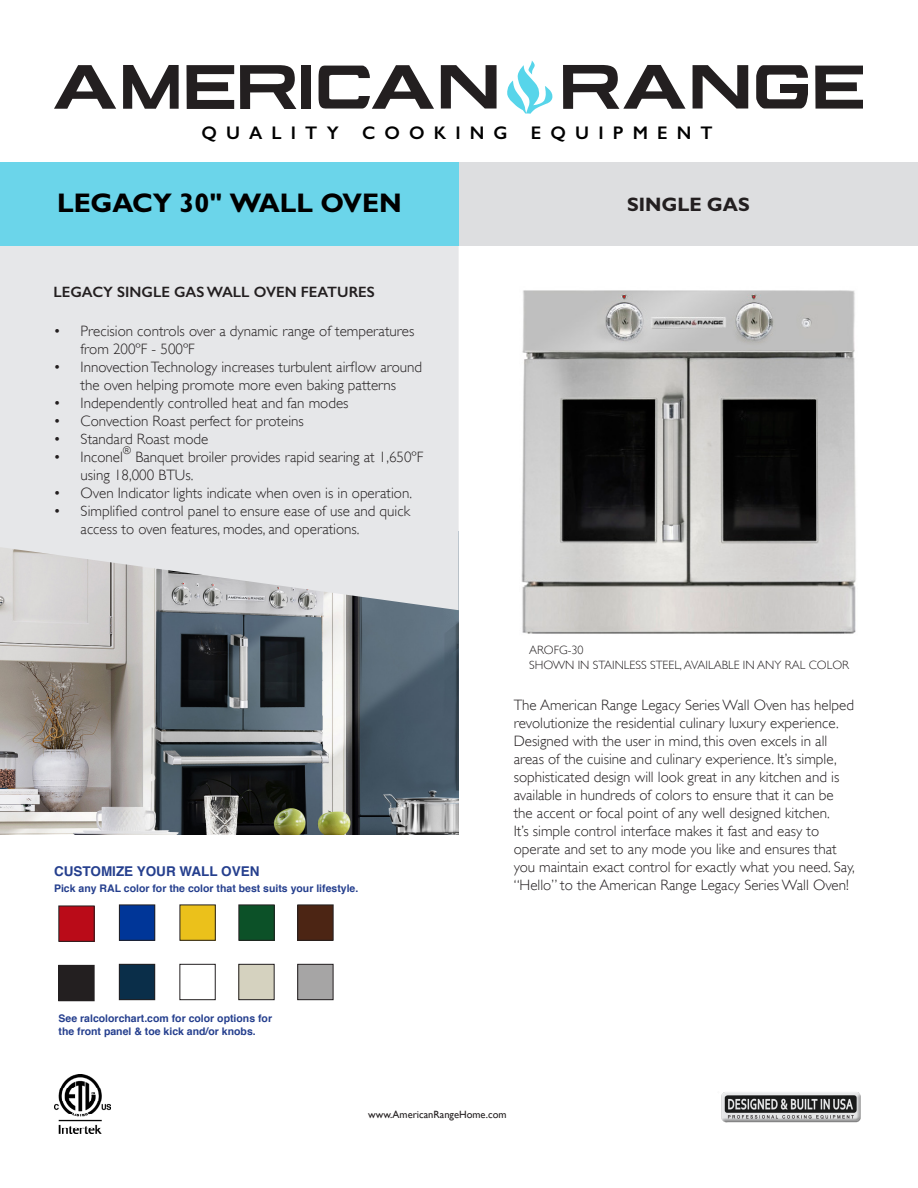
<style>
.page{position:relative;width:918px;height:1188px;background:#fff}
.page>*{position:absolute;margin:0;border:0;box-sizing:border-box;transform-origin:0 0}
.t1{font:700 27px "Gill Sans MT Pro";color:#000}
.t2{font:700 19.5px "Gill Sans MT Pro";color:#231f20}
.t3{font:600 18.3px "Gill Sans";letter-spacing:.5em;color:#000}
.t4{font:300 15px/18px "Gill Sans";color:#231f20}
.t5{font:600 15px "Gill Sans";color:#231f20}
.t6{font:700 13.5px "Helvetica";color:#253f8e}
.t7{font:300 12px "Gill Sans";color:#231f20}
.t8{font:700 10.5px/12.6px "Helvetica";color:#253f8e}
.t9{font:10.5px "Gill Sans";color:#231f20}
.t10{font:300 10.5px "Gill Sans";color:#231f20}
</style>
<div class="page">
<svg style="left:693px;top:65px;width:55px;height:44px"></svg>
<svg style="left:240px;top:65px;width:56px;height:44px"></svg>
<div style="left:301px;top:65px;width:10px;height:44px;background:#231f20"></div>
<svg style="left:123px;top:65px;width:56px;height:44px"></svg>
<svg style="left:815px;top:66px;width:48px;height:43px"></svg>
<svg style="left:441px;top:65px;width:56px;height:44px"></svg>
<svg style="left:187px;top:65px;width:47px;height:44px"></svg>
<svg style="left:54px;top:65px;width:62px;height:44px"></svg>
<svg style="left:563px;top:65px;width:123px;height:44px"></svg>
<svg style="left:319px;top:65px;width:115px;height:44px"></svg>
<svg style="left:756px;top:65px;width:52px;height:44px"></svg>
<div style="left:781px;top:84px;width:27px;height:9px;background:#231f20"></div>
<svg style="left:507px;top:60px;width:46px;height:54px"></svg>
<img style="left:1px;top:610px;width:458px;height:224px">
<svg style="left:0;top:245px;width:459px;height:365px;fill:#e6e7e9"></svg>
<img style="left:521px;top:290px;width:335px;height:344px">
<img style="left:721px;top:1092px;width:140px;height:31px">
<img style="left:54px;top:1075px;width:56px;height:59px">
<div style="left:119px;top:905px;width:36px;height:35px;background:#003698"></div>
<div style="left:119px;top:905px;width:36px;height:35px;border:1px solid #231f20"></div>
<div style="left:119px;top:964px;width:36px;height:36px;background:#0a2e49"></div>
<div style="left:119px;top:964px;width:36px;height:36px;border:1px solid #231f20"></div>
<div style="left:180px;top:905px;width:35px;height:35px;background:#ebc11b"></div>
<div style="left:180px;top:964px;width:35px;height:36px;border:1px solid #231f20"></div>
<div style="left:239px;top:905px;width:35px;height:35px;background:#0c5128"></div>
<div style="left:239px;top:905px;width:35px;height:35px;border:1px solid #231f20"></div>
<div style="left:239px;top:964px;width:35px;height:36px;background:#d5d2bf"></div>
<div style="left:239px;top:964px;width:35px;height:36px;border:1px solid #231f20"></div>
<div style="left:298px;top:905px;width:35px;height:35px;background:#4c2514"></div>
<div style="left:298px;top:905px;width:35px;height:35px;border:1px solid #231f20"></div>
<div style="left:298px;top:964px;width:35px;height:36px;background:#a6a5a5"></div>
<div style="left:298px;top:964px;width:35px;height:36px;border:1px solid #231f20"></div>
<div style="left:59px;top:906px;width:35px;height:35px;background:#ba0b18"></div>
<div style="left:59px;top:965px;width:35px;height:36px;background:#231f20"></div>
<div style="left:459px;top:162px;width:459px;height:83px;background:#dddee0"></div>
<div style="left:0;top:162px;width:459px;height:83px;background:#6bd5ea"></div>
<p class="t3" style="left:201px;top:121px;width:139px">QUALITY</p>
<p class="t3" style="left:362px;top:121px;width:147px">COOKING</p>
<p class="t3" style="left:531px;top:121px;width:183px">EQUIPMENT</p>
<p class="t1" style="left:57px;top:186px;width:346px">LEGACY 30" WALL OVEN</p>
<p class="t2" style="left:627px;top:192px;width:124px">SINGLE GAS</p>
<p class="t5" style="left:54px;top:283px;width:323px">LEGACY SINGLE GAS WALL OVEN FEATURES</p>
<p class="t4" style="left:81px;top:321px;width:335px;text-indent:-27px">• Precision controls over a dynamic range of temperatures from 200ºF - 500ºF</p>
<p class="t4" style="left:54px;top:357px;width:370px;text-align:center">• Innovection Technology increases turbulent airflow around the oven helping promote more even baking patterns</p>
<p class="t4" style="left:54px;top:393px;width:296px">• Independently controlled heat and fan modes</p>
<p class="t4" style="left:54px;top:411px;width:252px">• Convection Roast perfect for proteins</p>
<p class="t4" style="left:54px;top:429px;width:156px">• Standard Roast mode</p>
<p class="t4" style="left:54px;top:447px;width:71px">• Inconel</p>
<p class="t10" style="left:123px;top:442px;width:10px">®</p>
<p class="t4" style="left:81px;top:447px;width:344px;text-indent:55px">Banquet broiler provides rapid searing at 1,650ºF using 18,000 BTUs.</p>
<p class="t4" style="left:54px;top:483px;width:360px">• Oven Indicator lights indicate when oven is in operation.</p>
<p class="t4" style="left:81px;top:501px;width:331px;text-indent:-27px">• Simplified control panel to ensure ease of use and quick access to oven features, modes, and operations.</p>
<p class="t6" style="left:54px;top:860px;width:207px">CUSTOMIZE YOUR WALL OVEN</p>
<p class="t8" style="left:54px;top:882px;width:306px">Pick any RAL color for the color that best suits your lifestyle.</p>
<p class="t8" style="left:59px;top:1012px;width:215px">See ralcolorchart.com for color options for the front panel &amp; toe kick and/or knobs.</p>
<p class="t7" style="left:529px;top:641px;width:56px">AROFG-30</p>
<p class="t7" style="left:529px;top:655px;width:321px">SHOWN IN STAINLESS STEEL, AVAILABLE IN ANY RAL COLOR</p>
<p class="t4" style="left:514px;top:696px;width:342px">The American Range Legacy Series Wall Oven has helped revolutionize the residential culinary luxury experience.<br>Designed with the user in mind, this oven excels in all areas of the cuisine and culinary experience. It’s simple, sophisticated design will look great in any kitchen and is available in hundreds of colors to ensure that it can be the accent or focal point of any well designed kitchen.<br>It’s simple control interface makes it fast and easy to operate and set to any mode you like and ensures that you maintain exact control for exactly what you need. Say, “Hello” to the American Range Legacy Series Wall Oven!</p>
<p class="t9" style="left:368px;top:1108px;width:140px">www.AmericanRangeHome.com</p>
</div>
